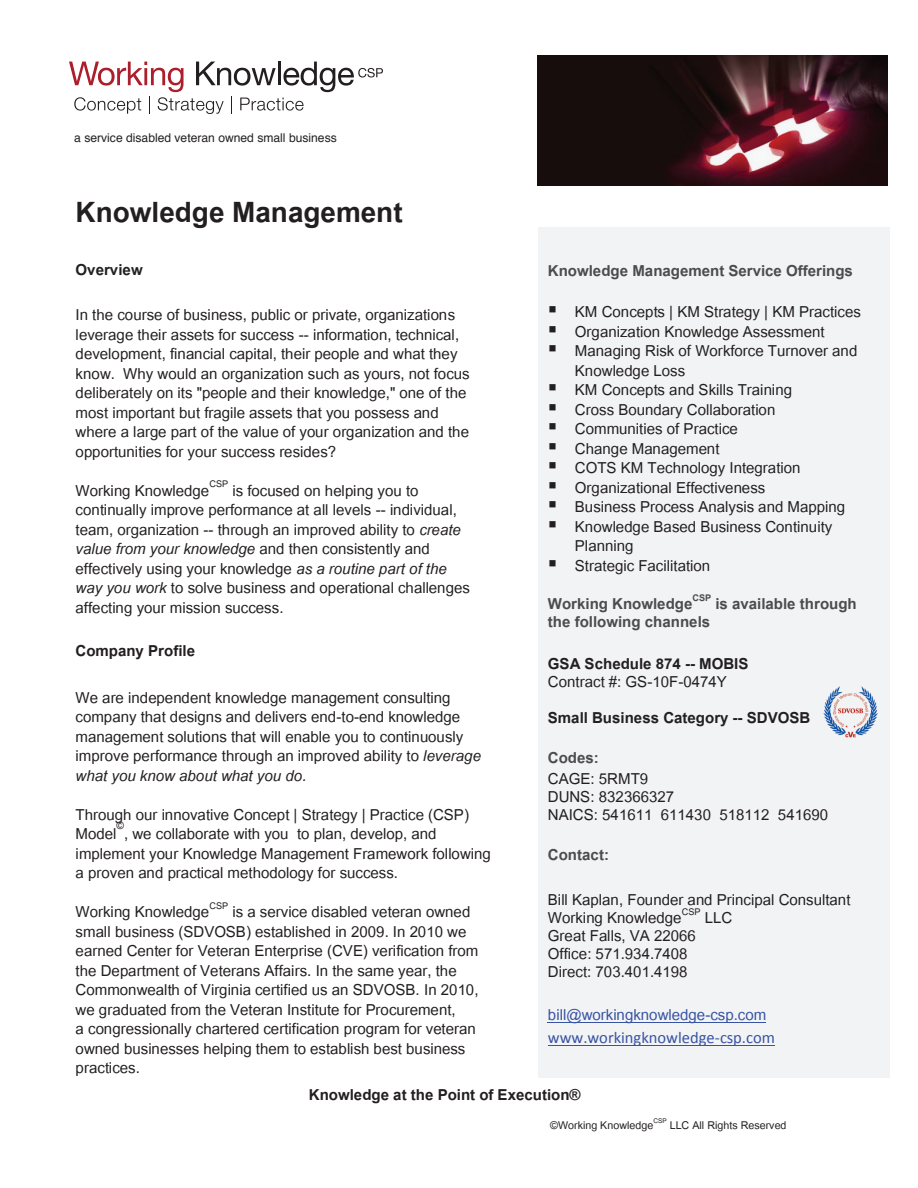
<style>
.page{position:relative;width:918px;height:1188px;background:#fff}
.page>*{position:absolute;margin:0;border:0;box-sizing:border-box;transform-origin:0 0}
.t1{font:700 39px "Utsaah";color:#231f20}
.t2{font:21px/19.5px "Utsaah";color:#231f20}
.t3{font:700 21px/38.4px "Utsaah";color:#4b4c4d}
.t4{font:700 21px "Utsaah";color:#231f20}
.t5{font:21px "Utsaah";color:#3853a3}
.t6{font:16.5px "Calibri";color:#3853a3}
.t7{font:15px "Utsaah";color:#231f20}
.t8{font:14.25px "Utsaah";color:#231f20}
.t9{font:12.15px "Helvetica";color:#231f20}
.s1{font-style:italic}
.s2{color:#231f20}
.s3{font-weight:400;color:#231f20}
</style>
<div class="page">
<div style="left:539px;top:227px;width:351px;height:851px;background:#f2f3f4"></div>
<hr style="left:548px;top:1022px;width:218px;height:1px;background:#3853a3">
<hr style="left:548px;top:1045px;width:227px;height:1px;background:#3853a3">
<img style="left:537px;top:56px;width:350px;height:130px">
<svg style="left:69px;top:62px;width:314px;height:52px"></svg>
<img style="left:823px;top:686px;width:55px;height:52px">
<p class="t9" style="left:74px;top:128px;width:264px">a service disabled veteran owned small business</p>
<h1 class="t1" style="left:76px;top:195px;width:329px">Knowledge Management</h1>
<p class="t4" style="left:76px;top:261px;width:69px">Overview</p>
<p class="t2" style="left:76px;top:305px;width:396px">In the course of business, public or private, organizations leverage their assets for success -- information, technical, development, financial capital, their people and what they know. Why would an organization such as yours, not focus deliberately on its "people and their knowledge," one of the most important but fragile assets that you possess and where a large part of the value of your organization and the opportunities for your success resides?</p>
<p class="t2" style="left:76px;top:480px;width:396px">Working Knowledge<sup>CSP</sup> is focused on helping you to continually improve performance at all levels -- individual, team, organization -- through an improved ability to <span class="s1">create value from your knowledge</span> and then consistently and effectively using your knowledge <span class="s1">as a routine part of the way you work</span> to solve business and operational challenges affecting your mission success.</p>
<p class="t4" style="left:76px;top:642px;width:121px">Company Profile</p>
<p class="t2" style="left:76px;top:687px;width:407px">We are independent knowledge management consulting company that designs and delivers end-to-end knowledge management solutions that will enable you to continuously improve performance through an improved ability to <span class="s1">leverage what you know about what you do.</span></p>
<p class="t2" style="left:76px;top:804px;width:395px">Through our innovative Concept | Strategy | Practice (CSP)<br>Model , we collaborate with you to plan, develop, and</p>
<p class="t8" style="left:117px;top:820px;width:9px">©</p>
<p class="t2" style="left:76px;top:843px;width:417px">implement your Knowledge Management Framework following a proven and practical methodology for success.</p>
<p class="t2" style="left:76px;top:902px;width:405px">Working Knowledge<sup>CSP</sup> is a service disabled veteran owned small business (SDVOSB) established in 2009. In 2010 we earned Center for Veteran Enterprise (CVE) verification from the Department of Veterans Affairs. In the same year, the Commonwealth of Virginia certified us an SDVOSB. In 2010, we graduated from the Veteran Institute for Procurement,<br>a congressionally chartered certification program for veteran owned businesses helping them to establish best business practices.</p>
<p class="t3" style="left:548px;top:251px;width:307px">Knowledge Management Service Offerings</p>
<p class="t2" style="left:548px;top:302px;width:315px">▪ KM Concepts | KM Strategy | KM Practices</p>
<p class="t2" style="left:548px;top:321px;width:278px">▪ Organization Knowledge Assessment</p>
<p class="t2" style="left:575px;top:341px;width:284px;text-indent:-27px">▪ Managing Risk of Workforce Turnover and<br>Knowledge Loss</p>
<p class="t2" style="left:548px;top:380px;width:246px">▪ KM Concepts and Skills Training</p>
<p class="t2" style="left:548px;top:399px;width:229px">▪ Cross Boundary Collaboration</p>
<p class="t2" style="left:548px;top:419px;width:191px">▪ Communities of Practice</p>
<p class="t2" style="left:548px;top:438px;width:173px">▪ Change Management</p>
<p class="t2" style="left:548px;top:458px;width:254px">▪ COTS KM Technology Integration</p>
<p class="t2" style="left:548px;top:477px;width:219px">▪ Organizational Effectiveness</p>
<p class="t2" style="left:548px;top:497px;width:299px">▪ Business Process Analysis and Mapping</p>
<p class="t2" style="left:575px;top:516px;width:259px;text-indent:-27px">▪ Knowledge Based Business Continuity<br>Planning</p>
<p class="t3" style="left:548px;top:546px;width:310px"><span class="s2">▪</span> <span class="s3">Strategic Facilitation<br></span>Working Knowledge<sup>CSP</sup> is available through</p>
<p class="t3" style="left:548px;top:602px;width:164px">the following channels</p>
<p class="t4" style="left:548px;top:654px;width:202px">GSA Schedule 874 -- MOBIS</p>
<p class="t2" style="left:548px;top:671px;width:181px">Contract #: GS-10F-0474Y</p>
<p class="t4" style="left:548px;top:708px;width:264px">Small Business Category -- SDVOSB</p>
<p class="t3" style="left:548px;top:738px;width:53px">Codes:</p>
<p class="t2" style="left:548px;top:769px;width:282px;line-height:18px">CAGE: 5RMT9<br>DUNS: 832366327<br>NAICS: 541611 611430 518112 541690</p>
<p class="t3" style="left:548px;top:835px;width:63px">Contact:</p>
<p class="t2" style="left:548px;top:891px;width:304px;line-height:18px">Bill Kaplan, Founder and Principal Consultant<br>Working Knowledge<sup>CSP</sup> LLC<br>Great Falls, VA 22066<br>Office: 571.934.7408<br>Direct: 703.401.4198</p>
<p class="t5" style="left:548px;top:1006px;width:220px">bill@workingknowledge-csp.com</p>
<p class="t6" style="left:548px;top:1032px;width:229px">www.workingknowledge-csp.com</p>
<p class="t4" style="left:309px;top:1085px;width:273px">Knowledge at the Point of Execution®</p>
<p class="t7" style="left:550px;top:1119px;width:238px">©Working Knowledge<sup>CSP</sup> LLC All Rights Reserved</p>
</div>
